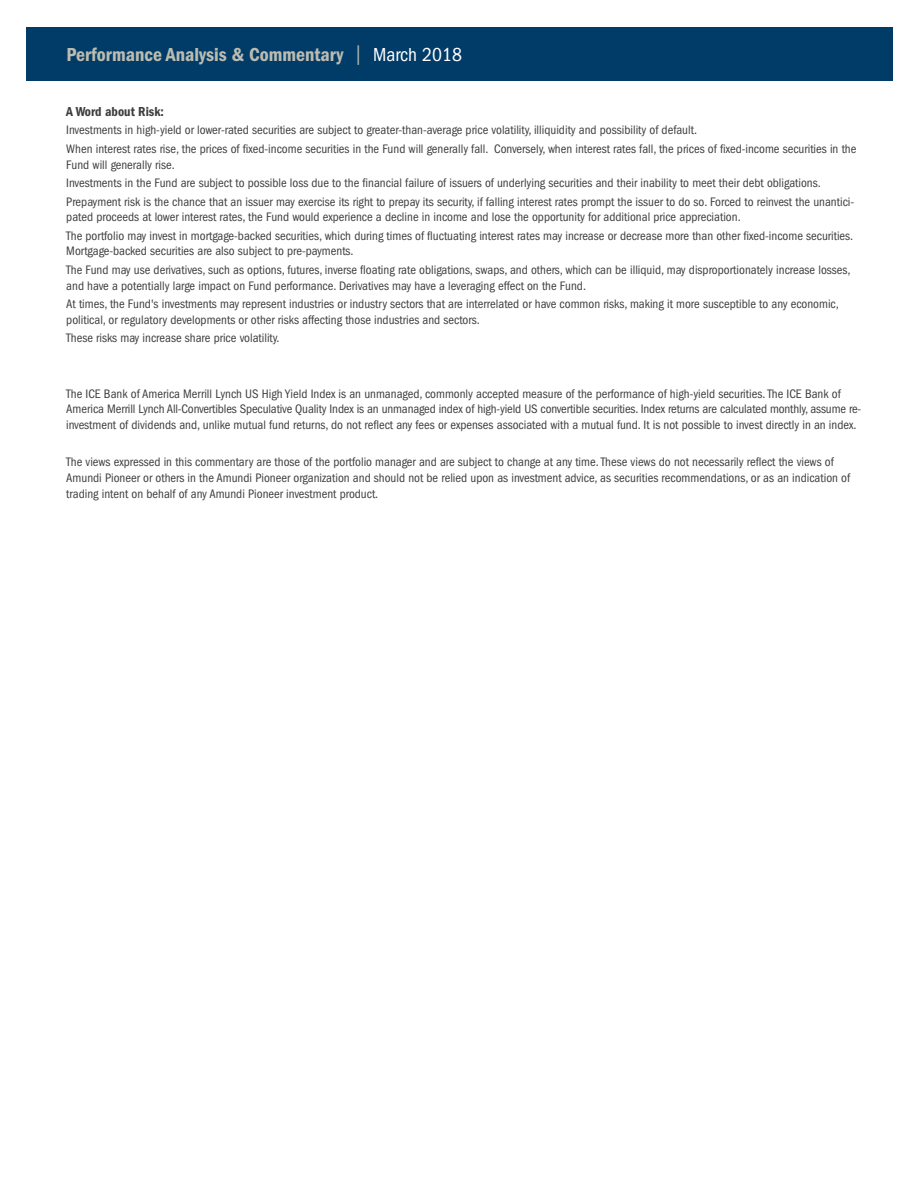
<style>
.page{position:relative;width:918px;height:1188px;background:#fff}
.page>*{position:absolute;margin:0;border:0;box-sizing:border-box;transform-origin:0 0}
.t1{font:600 condensed 19.5px "Franklin Gothic";color:#bcbcb0}
._2013-Legal_Bold{font:600 condensed 13.5px "Franklin Gothic";color:#3e3e3f}
._2013-Legal{font:condensed 12.75px/15.8px "Franklin Gothic";color:#3e3e3f}
.s1{font-weight:400}
.s2{font-weight:400;color:#fff}
</style>
<div class="page">
<div style="left:26px;top:27px;width:866px;height:54px;background:#013c69"></div>
<h1 class="t1" style="left:66px;top:44px;width:397px">Performance Analysis &amp; Commentary <span class="s1">|</span> <span class="s2">March 2018</span></h1>
<p class="_2013-Legal_Bold" style="left:66px;top:104px;width:99px">A Word about Risk:</p>
<p class="_2013-Legal" style="left:66px;top:122px;width:632px">Investments in high-yield or lower-rated securities are subject to greater-than-average price volatility, illiquidity and possibility of default.</p>
<p class="_2013-Legal" style="left:66px;top:141px;width:792px">When interest rates rise, the prices of fixed-income securities in the Fund will generally fall. Conversely, when interest rates fall, the prices of fixed-income securities in the<br>Fund will generally rise.</p>
<p class="_2013-Legal" style="left:66px;top:175px;width:756px">Investments in the Fund are subject to possible loss due to the financial failure of issuers of underlying securities and their inability to meet their debt obligations.</p>
<p class="_2013-Legal" style="left:66px;top:194px;width:789px">Prepayment risk is the chance that an issuer may exercise its right to prepay its security, if falling interest rates prompt the issuer to do so. Forced to reinvest the unantici&shy;pated proceeds at lower interest rates, the Fund would experience a decline in income and lose the opportunity for additional price appreciation.</p>
<p class="_2013-Legal" style="left:66px;top:228px;width:789px">The portfolio may invest in mortgage-backed securities, which during times of fluctuating interest rates may increase or decrease more than other fixed-income securities.<br>Mortgage-backed securities are also subject to pre-payments.</p>
<p class="_2013-Legal" style="left:66px;top:262px;width:786px">The Fund may use derivatives, such as options, futures, inverse floating rate obligations, swaps, and others, which can be illiquid, may disproportionately increase losses, and have a potentially large impact on Fund performance. Derivatives may have a leveraging effect on the Fund.</p>
<p class="_2013-Legal" style="left:66px;top:296px;width:774px">At times, the Fund's investments may represent industries or industry sectors that are interrelated or have common risks, making it more susceptible to any economic, political, or regulatory developments or other risks affecting those industries and sectors.</p>
<p class="_2013-Legal" style="left:66px;top:330px;width:215px">These risks may increase share price volatility.</p>
<p class="_2013-Legal" style="left:66px;top:386px;width:797px">The ICE Bank of America Merrill Lynch US High Yield Index is an unmanaged, commonly accepted measure of the performance of high-yield securities. The ICE Bank of<br>America Merrill Lynch All-Convertibles Speculative Quality Index is an unmanaged index of high-yield US convertible securities. Index returns are calculated monthly, assume re&shy;investment of dividends and, unlike mutual fund returns, do not reflect any fees or expenses associated with a mutual fund. It is not possible to invest directly in an index.</p>
<p class="_2013-Legal" style="left:66px;top:454px;width:785px">The views expressed in this commentary are those of the portfolio manager and are subject to change at any time. These views do not necessarily reflect the views of<br>Amundi Pioneer or others in the Amundi Pioneer organization and should not be relied upon as investment advice, as securities recommendations, or as an indication of trading intent on behalf of any Amundi Pioneer investment product.</p>
</div>
